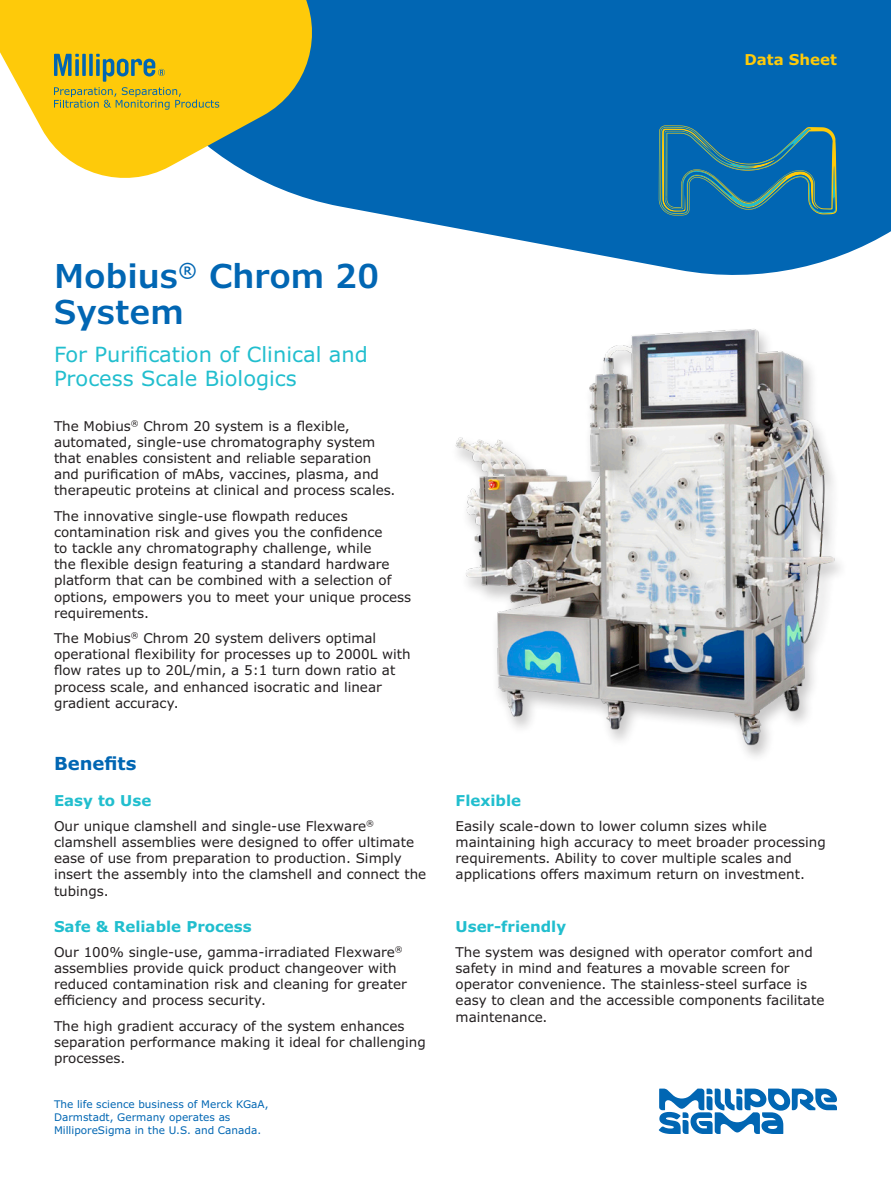
<style>
.page{position:relative;width:891px;height:1188px;background:#fff}
.page>*{position:absolute;margin:0;border:0;box-sizing:border-box;transform-origin:0 0}
.Headline_22_24{font:600 33px/36px "Verdana Pro";color:#0166b3}
.Subhead_14_16{font:21px/24px "Verdana Pro";color:#21bece}
.Section_Head_11_13_S{font:700 18px "Verdana Pro";color:#0166b3}
.Body_Head_10_12{font:700 15px "Verdana Pro";color:#21bece}
.Body_Head_10_12__spa{font:700 15px "Verdana Pro";color:#feca0a}
.Body_Copy_9_11{font:700 15px "Verdana Pro";color:#21bece}
.Body_Copy_9_11-2{font:13.5px/16.2px "Verdana Pro";color:#231f20}
.Caption_7_9{font:10.5px/12.6px "Verdana Pro";color:#0166b3}
</style>
<div class="page">
<img style="left:455px;top:329px;width:386px;height:425px">
<svg style="left:286px;top:0;width:605px;height:275px;background:#227abd"></svg>
<svg style="left:659px;top:125px;width:178px;height:90px;background:#1d74a2"></svg>
<svg style="left:0;top:0;width:325px;height:191px;fill:#feca0a"></svg>
<svg style="left:54px;top:54px;width:165px;height:56px;background:#cdb629"></svg>
<svg style="left:659px;top:1089px;width:178px;height:45px"></svg>
<p class="Body_Head_10_12__spa" style="left:744px;top:50px;width:94px">Data Sheet</p>
<p class="Headline_22_24" style="left:54px;top:259px;width:327px">Mobius<sup>®</sup> Chrom 20<br>System</p>
<p class="Subhead_14_16" style="left:54px;top:342px;width:315px">For Purification of Clinical and<br>Process Scale Biologics</p>
<p class="Body_Copy_9_11-2" style="left:54px;top:418px;width:343px">The Mobius<sup>®</sup> Chrom 20 system is a flexible, automated, single-use chromatography system that enables consistent and reliable separation and purification of mAbs, vaccines, plasma, and therapeutic proteins at clinical and process scales.</p>
<p class="Body_Copy_9_11-2" style="left:54px;top:508px;width:359px">The innovative single-use flowpath reduces contamination risk and gives you the confidence<br>to tackle any chromatography challenge, while<br>the flexible design featuring a standard hardware platform that can be combined with a selection of options, empowers you to meet your unique process requirements.</p>
<p class="Body_Copy_9_11-2" style="left:54px;top:630px;width:358px">The Mobius<sup>®</sup> Chrom 20 system delivers optimal operational flexibility for processes up to 2000L with flow rates up to 20L/min, a 5:1 turn down ratio at process scale, and enhanced isocratic and linear gradient accuracy.</p>
<p class="Section_Head_11_13_S" style="left:54px;top:751px;width:84px">Benefits</p>
<p class="Body_Head_10_12" style="left:54px;top:790px;width:99px">Easy to Use</p>
<p class="Body_Copy_9_11-2" style="left:54px;top:818px;width:374px">Our unique clamshell and single-use Flexware<sup>® </sup>clamshell assemblies were designed to offer ultimate ease of use from preparation to production. Simply insert the assembly into the clamshell and connect the tubings.</p>
<p class="Body_Head_10_12" style="left:54px;top:916px;width:199px">Safe &amp; Reliable Process</p>
<p class="Body_Copy_9_11-2" style="left:54px;top:944px;width:354px">Our 100% single-use, gamma-irradiated Flexware<sup>® </sup>assemblies provide quick product changeover with reduced contamination risk and cleaning for greater efficiency and process security.</p>
<p class="Body_Copy_9_11-2" style="left:54px;top:1018px;width:373px">The high gradient accuracy of the system enhances separation performance making it ideal for challenging processes.</p>
<p class="Caption_7_9" style="left:54px;top:1098px;width:216px">The life science business of Merck KGaA,<br>Darmstadt, Germany operates as<br>MilliporeSigma in the U.S. and Canada.</p>
<p class="Body_Copy_9_11" style="left:456px;top:790px;width:67px">Flexible</p>
<p class="Body_Copy_9_11-2" style="left:456px;top:818px;width:372px">Easily scale-down to lower column sizes while maintaining high accuracy to meet broader processing requirements. Ability to cover multiple scales and applications offers maximum return on investment.</p>
<p class="Body_Head_10_12" style="left:456px;top:916px;width:112px">User-friendly</p>
<p class="Body_Copy_9_11-2" style="left:456px;top:944px;width:370px">The system was designed with operator comfort and safety in mind and features a movable screen for operator convenience. The stainless-steel surface is easy to clean and the accessible components facilitate maintenance.</p>
</div>
